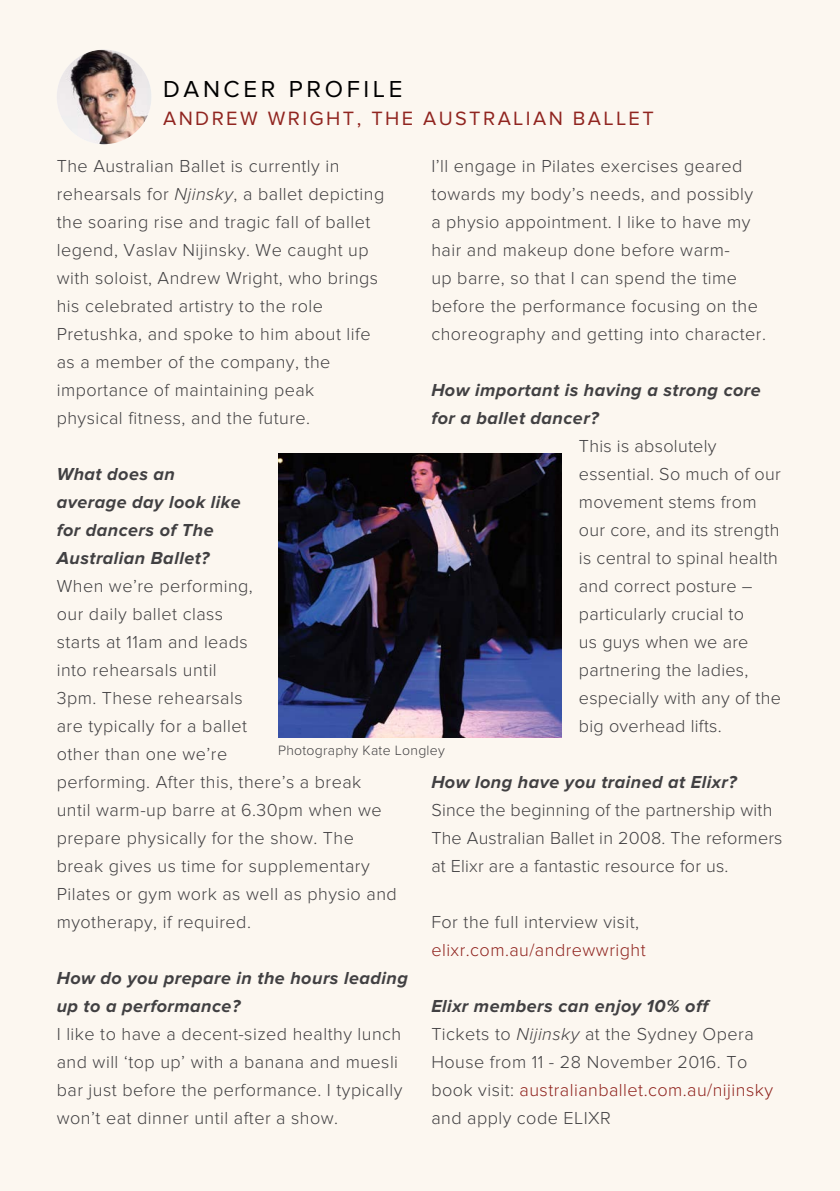
<style>
.page{position:relative;width:840px;height:1191px;background:#fff}
.page>*{position:absolute;margin:0;border:0;box-sizing:border-box;transform-origin:0 0}
.t1{font:24px "Proxima Nova";letter-spacing:.15em;color:#000}
.t2{font:20px "Proxima Nova";letter-spacing:.12em;color:#90241f}
.t3{font:300 18px/28px "Proxima Nova";letter-spacing:.025em;color:#414042}
.t4{font:italic 700 18px/28px "Proxima Nova";letter-spacing:.025em;color:#414042}
.t5{font:300 18px "Proxima Nova";color:#90241f}
.t6{font:300 14px "Proxima Nova";letter-spacing:.02em;color:#414042}
.s1{font-style:italic}
.s2{font-weight:700;font-style:italic}
.s3{color:#90241f}
</style>
<div class="page">
<div style="left:0;top:0;width:839px;height:1191px;background:#fcf7f0"></div>
<img style="left:278px;top:454px;width:283px;height:283px">
<img style="left:57px;top:50px;width:94px;height:94px;border-radius:47px">
<h1 class="t1" style="left:163px;top:75px;width:240px">DANCER PROFILE</h1>
<p class="t2" style="left:163px;top:107px;width:492px">ANDREW WRIGHT, THE AUSTRALIAN BALLET</p>
<p class="t3" style="left:57px;top:152px;width:329px">The Australian Ballet is currently in rehearsals for <span class="s1">Njinsky</span>, a ballet depicting the soaring rise and tragic fall of ballet legend, Vaslav Nijinsky. We caught up with soloist, Andrew Wright, who brings his celebrated artistry to the role Pretushka, and spoke to him about life as a member of the company, the importance of maintaining peak physical fitness, and the future.</p>
<p class="t3" style="left:431px;top:152px;width:336px">I’ll engage in Pilates exercises geared towards my body’s needs, and possibly a physio appointment. I like to have my hair and makeup done before warm-<br>up barre, so that I can spend the time before the performance focusing on the choreography and getting into character.</p>
<p class="t4" style="left:431px;top:376px;width:331px">How important is having a strong core for a ballet dancer?</p>
<p class="t3" style="left:578px;top:432px;width:203px">This is absolutely essential. So much of our movement stems from our core, and its strength is central to spinal health and correct posture – particularly crucial to<br>us guys when we are partnering the ladies, especially with any of the big overhead lifts.</p>
<p class="t4" style="left:57px;top:460px;width:185px">What does an average day look like for dancers of The<br>Australian Ballet?</p>
<p class="t3" style="left:57px;top:572px;width:341px">When we’re performing,<br>our daily ballet class<br>starts at 11am and leads<br>into rehearsals until<br>3pm. These rehearsals<br>are typically for a ballet<br>other than one we’re<br>performing. After this, there’s a break until warm-up barre at 6.30pm when we prepare physically for the show. The break gives us time for supplementary<br>Pilates or gym work as well as physio and myotherapy, if required.</p>
<p class="t6" style="left:278px;top:742px;width:168px">Photography Kate Longley</p>
<p class="t4" style="left:431px;top:768px;width:306px">How long have you trained at Elixr?</p>
<p class="t3" style="left:431px;top:796px;width:352px">Since the beginning of the partnership with<br>The Australian Ballet in 2008. The reformers at Elixr are a fantastic resource for us.</p>
<p class="t3" style="left:431px;top:908px;width:209px">For the full interview visit,</p>
<p class="t5" style="left:431px;top:940px;width:216px">elixr.com.au/andrewwright</p>
<p class="t4" style="left:57px;top:964px;width:352px">How do you prepare in the hours leading up to a performance?</p>
<p class="t3" style="left:57px;top:1020px;width:347px">I like to have a decent-sized healthy lunch and will ‘top up’ with a banana and muesli bar just before the performance. I typically won’t eat dinner until after a show.</p>
<p class="t3" style="left:431px;top:992px;width:343px"><span class="s2">Elixr members can enjoy 10% off<br></span>Tickets to <span class="s1">Nijinsky</span> at the Sydney Opera House from 11 - 28 November 2016. To book visit: <span class="s3">australianballet.com.au/nijinsky </span>and apply code ELIXR</p>
</div>
